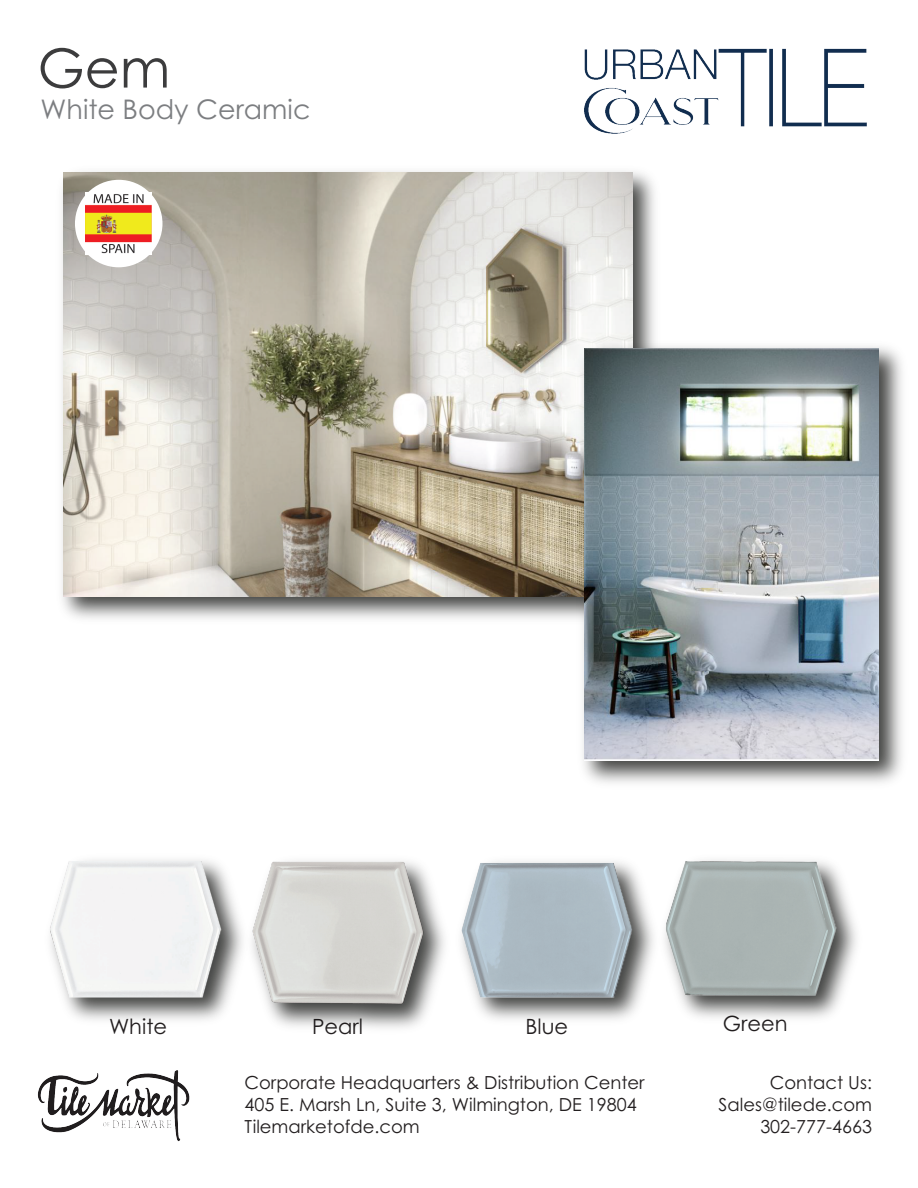
<style>
.page{position:relative;width:918px;height:1188px;background:#fff}
.page>*{position:absolute;margin:0;border:0;box-sizing:border-box;transform-origin:0 0}
.t1{font:54px "Century Gothic Pro";color:#3c3c3d}
.t2{font:27px "Century Gothic Pro";color:#7c7e81}
.t3{font:21px "Century Gothic Pro";color:#231f20}
.t4{font:18px "Century Gothic Pro";color:#231f20}
</style>
<div class="page">
<img style="left:62px;top:171px;width:593px;height:448px">
<img style="left:64px;top:173px;width:568px;height:423px">
<img style="left:584px;top:48px;width:283px;height:86px">
<img style="left:38px;top:1070px;width:152px;height:72px">
<img style="left:480px;top:889px;width:174px;height:131px">
<img style="left:461px;top:861px;width:180px;height:148px">
<div style="left:75px;top:180px;width:87px;height:87px;background:#fff;border-radius:50%"></div>
<img style="left:86px;top:193px;width:66px;height:61px">
<img style="left:70px;top:901px;width:171px;height:119px">
<img style="left:50px;top:860px;width:183px;height:149px">
<img style="left:241px;top:894px;width:204px;height:134px">
<img style="left:243px;top:861px;width:189px;height:148px">
<img style="left:661px;top:857px;width:188px;height:143px">
<img style="left:573px;top:336px;width:329px;height:447px">
<img style="left:585px;top:349px;width:293px;height:412px">
<h1 class="t1" style="left:38px;top:35px;width:134px">Gem</h1>
<h2 class="t2" style="left:41px;top:92px;width:271px">White Body Ceramic</h2>
<p class="t3" style="left:109px;top:1013px;width:59px">White</p>
<p class="t3" style="left:312px;top:1013px;width:52px">Pearl</p>
<p class="t3" style="left:723px;top:1010px;width:66px">Green</p>
<p class="t3" style="left:526px;top:1013px;width:44px">Blue</p>
<p class="t4" style="left:245px;top:1072px;width:402px">Corporate Headquarters &amp; Distribution Center</p>
<p class="t4" style="left:245px;top:1115px;width:177px">Tilemarketofde.com</p>
<p class="t4" style="left:770px;top:1072px;width:104px">Contact Us:</p>
<p class="t4" style="left:760px;top:1115px;width:113px">302-777-4663</p>
<p class="t4" style="left:245px;top:1094px;width:394px">405 E. Marsh Ln, Suite 3, Wilmington, DE 19804</p>
<p class="t4" style="left:719px;top:1094px;width:155px">Sales@tilede.com</p>
</div>
